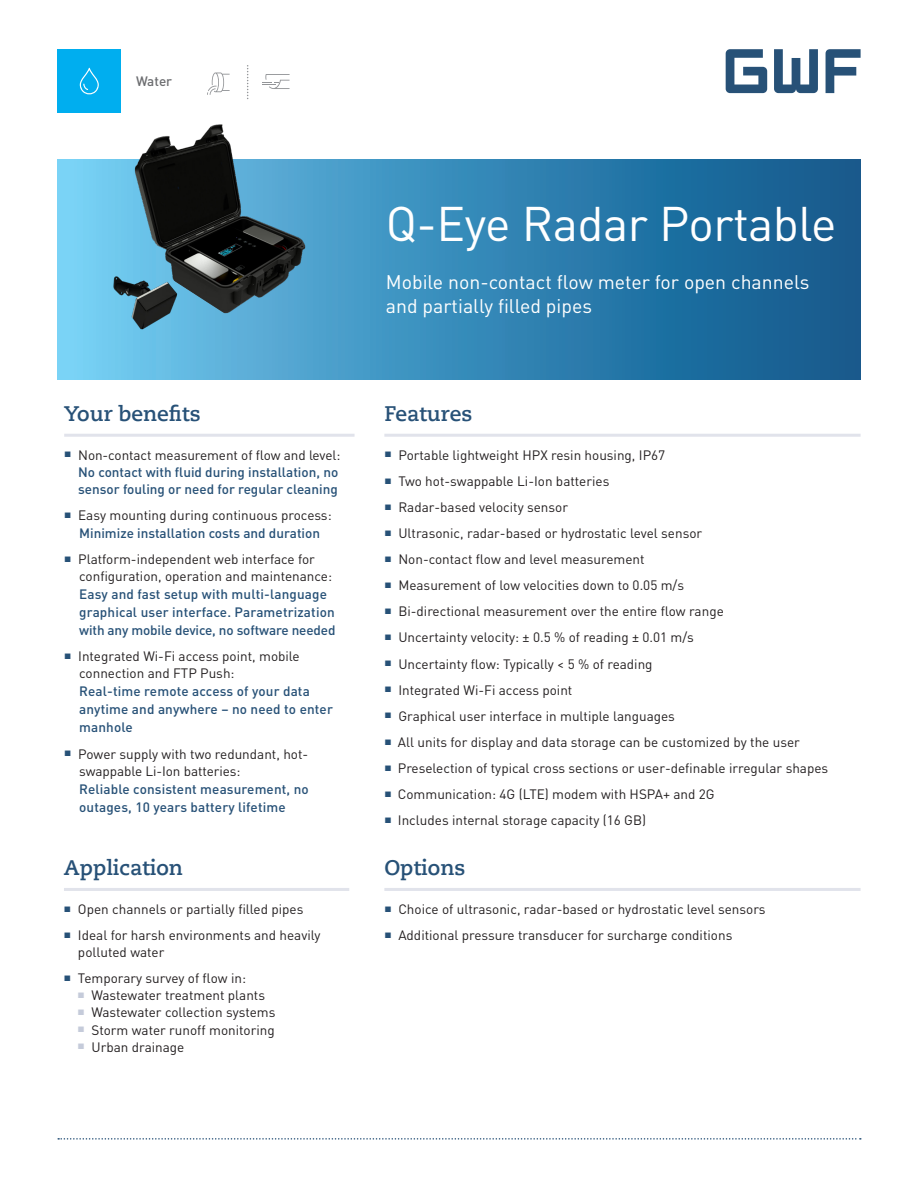
<style>
.page{position:relative;width:918px;height:1188px;background:#fff}
.page>*{position:absolute;margin:0;border:0;box-sizing:border-box;transform-origin:0 0}
.t1{font:48px "DIN Pro";letter-spacing:-.01em;color:#fff}
.t2{font:700 21px "Caecilia Com 75";color:#275177}
.t3{font:19.5px/24px "DIN Pro";color:#fff}
.t4{font:13.5px/17.1px "DIN Pro";color:#231f20}
.t5{font:500 13.5px/18px "DIN Pro";letter-spacing:.01em;color:#275177}
.t6{font:500 13.5px "DIN Pro";color:#6c6d70}
.s1{font-weight:400;color:#231f20}
.s2{font-weight:500;color:#275177}
</style>
<div class="page">
<svg style="left:57px;top:160px;width:804px;height:219px;background:#2c7dac"></svg>
<svg style="left:726px;top:49px;width:135px;height:44px"></svg>
<div style="left:57px;top:49px;width:64px;height:64px;background:#00aeef"></div>
<svg style="left:80px;top:68px;width:19px;height:26px"></svg>
<hr style="left:64px;top:888px;width:285px;height:3px;background:#e1e3eb">
<hr style="left:384px;top:434px;width:477px;height:3px;background:#e1e3eb">
<img style="left:75px;top:159px;width:292px;height:203px">
<hr style="left:64px;top:434px;width:291px;height:3px;background:#e1e3eb">
<hr style="left:384px;top:888px;width:477px;height:3px;background:#e1e3eb">
<img style="left:135px;top:124px;width:170px;height:189px">
<svg style="left:207px;top:72px;width:23px;height:23px"></svg>
<svg style="left:247px;top:65px;width:1px;height:34px"></svg>
<svg style="left:262px;top:74px;width:28px;height:15px"></svg>
<svg style="left:58px;top:1138px;width:803px;height:2px"></svg>
<p class="t6" style="left:136px;top:72px;width:38px">Water</p>
<h2 class="t2" style="left:64px;top:399px;width:138px">Your benefits</h2>
<p class="t5" style="left:78px;top:446px;width:264px;line-height:17.1px;text-indent:-14px"><sup>■</sup> <span class="s1">Non-contact measurement of flow and level:<br></span>No contact with fluid during installation, no sensor fouling or need for regular cleaning</p>
<p class="t4" style="left:64px;top:506px;width:269px;line-height:18px;text-align:center"><sup>■</sup> Easy mounting during continuous process:<br><span class="s2">Minimize installation costs and duration</span></p>
<p class="t4" style="left:79px;top:550px;width:254px;text-indent:-15px"><sup>■</sup> Platform-independent web interface for configuration, operation and maintenance:</p>
<p class="t5" style="left:79px;top:585px;width:258px">Easy and fast setup with multi-language graphical user interface. Parametrization with any mobile device, no software needed</p>
<p class="t4" style="left:79px;top:647px;width:222px;text-indent:-15px"><sup>■</sup> Integrated Wi-Fi access point, mobile connection and FTP Push:</p>
<p class="t5" style="left:79px;top:682px;width:255px">Real-time remote access of your data anytime and anywhere – no need to enter manhole</p>
<p class="t4" style="left:79px;top:745px;width:231px;text-indent:-15px"><sup>■</sup> Power supply with two redundant, hot&shy;swappable Li-Ion batteries:</p>
<p class="t5" style="left:79px;top:779px;width:231px">Reliable consistent measurement, no outages, 10 years battery lifetime</p>
<h2 class="t2" style="left:64px;top:854px;width:120px">Application</h2>
<p class="t4" style="left:64px;top:900px;width:241px"><sup>■</sup> Open channels or partially filled pipes</p>
<p class="t4" style="left:78px;top:926px;width:244px;text-indent:-14px"><sup>■</sup> Ideal for harsh environments and heavily polluted water</p>
<p class="t4" style="left:64px;top:969px;width:184px"><sup>■</sup> Temporary survey of flow in:</p>
<p class="t4" style="left:77px;top:986px;width:189px"><sup>■</sup> Wastewater treatment plants</p>
<p class="t4" style="left:77px;top:1004px;width:199px"><sup>■</sup> Wastewater collection systems</p>
<p class="t4" style="left:77px;top:1021px;width:199px"><sup>■</sup> Storm water runoff monitoring</p>
<p class="t4" style="left:77px;top:1038px;width:108px"><sup>■</sup> Urban drainage</p>
<h1 class="t1" style="left:386px;top:191px;width:452px">Q-Eye Radar Portable</h1>
<h3 class="t3" style="left:386px;top:269px;width:425px">Mobile non-contact flow meter for open channels and partially filled pipes</h3>
<h2 class="t2" style="left:384px;top:399px;width:90px">Features</h2>
<p class="t4" style="left:384px;top:446px;width:282px"><sup>■</sup> Portable lightweight HPX resin housing, IP67</p>
<p class="t4" style="left:384px;top:472px;width:227px"><sup>■</sup> Two hot-swappable Li-Ion batteries</p>
<p class="t4" style="left:384px;top:498px;width:185px"><sup>■</sup> Radar-based velocity sensor</p>
<p class="t4" style="left:384px;top:524px;width:319px"><sup>■</sup> Ultrasonic, radar-based or hydrostatic level sensor</p>
<p class="t4" style="left:384px;top:550px;width:262px"><sup>■</sup> Non-contact flow and level measurement</p>
<p class="t4" style="left:384px;top:576px;width:301px"><sup>■</sup> Measurement of low velocities down to 0.05 m/s</p>
<p class="t4" style="left:384px;top:602px;width:341px"><sup>■</sup> Bi-directional measurement over the entire flow range</p>
<p class="t4" style="left:384px;top:628px;width:311px"><sup>■</sup> Uncertainty velocity: ± 0.5 % of reading ± 0.01 m/s</p>
<p class="t4" style="left:384px;top:655px;width:270px"><sup>■</sup> Uncertainty flow: Typically &lt; 5 % of reading</p>
<p class="t4" style="left:384px;top:681px;width:190px"><sup>■</sup> Integrated Wi-Fi access point</p>
<p class="t4" style="left:384px;top:707px;width:292px"><sup>■</sup> Graphical user interface in multiple languages</p>
<p class="t4" style="left:384px;top:733px;width:417px"><sup>■</sup> All units for display and data storage can be customized by the user</p>
<p class="t4" style="left:384px;top:759px;width:445px"><sup>■</sup> Preselection of typical cross sections or user-definable irregular shapes</p>
<p class="t4" style="left:384px;top:785px;width:332px"><sup>■</sup> Communication: 4G (LTE) modem with HSPA+ and 2G</p>
<p class="t4" style="left:384px;top:811px;width:263px"><sup>■</sup> Includes internal storage capacity (16 GB)</p>
<h2 class="t2" style="left:384px;top:854px;width:82px">Options</h2>
<p class="t4" style="left:384px;top:900px;width:383px"><sup>■</sup> Choice of ultrasonic, radar-based or hydrostatic level sensors</p>
<p class="t4" style="left:384px;top:926px;width:350px"><sup>■</sup> Additional pressure transducer for surcharge conditions</p>
</div>
